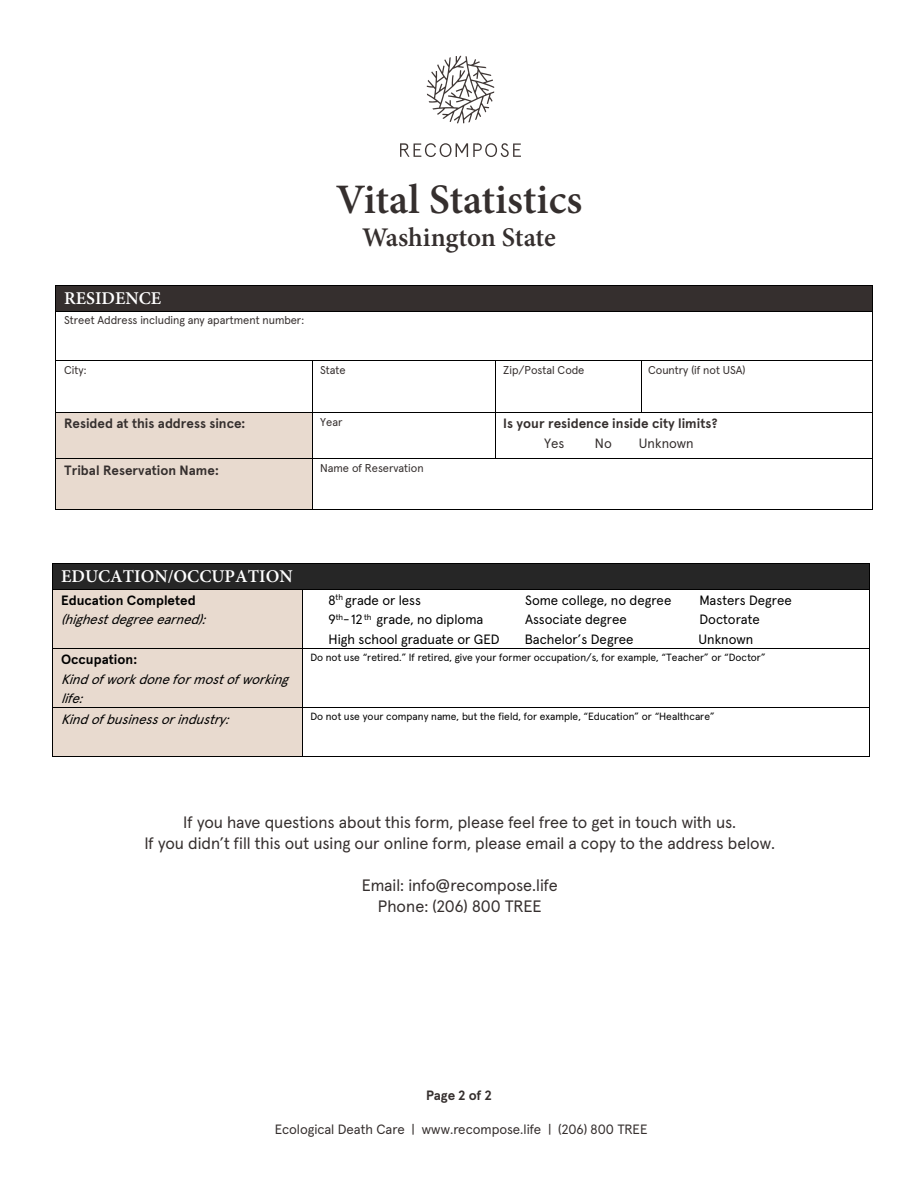
<style>
.page{position:relative;width:918px;height:1188px;background:#fff}
.page>*{position:absolute;margin:0;border:0;box-sizing:border-box;transform-origin:0 0}
.t1{font:600 42px "Minion Pro";color:#352f2e}
.t2{font:600 27px "Minion Pro";letter-spacing:-.01em;color:#352f2e}
.t3{font:600 18px "Minion Pro";color:#fff}
.t4{font:16.5px/21px "Apercu";color:#352f2e;text-align:center}
.t5{font:13.5px "Apercu";color:#000}
.t6{font:700 13.5px "Apercu";color:#352f2e}
.t7{font:italic 13.5px/19.4px "Apercu";color:#000}
.t8{font:13.5px "Apercu";color:#352f2e}
.t9{font:700 13.5px "Apercu";color:#000}
.t10{font:11.4px "Apercu";color:#352f2e}
.t11{font:10.5px "Apercu";letter-spacing:.005em;color:#000}
</style>
<div class="page">
<svg style="left:427px;top:56px;width:67px;height:67px"></svg>
<svg style="left:400px;top:143px;width:121px;height:14px"></svg>
<div style="left:56px;top:412px;width:256px;height:98px;background:#e8dacf"></div>
<div style="left:52px;top:588px;width:251px;height:168px;background:#e8dacf"></div>
<div style="left:64px;top:286px;width:800px;height:25px;background:#352f2e"></div>
<hr style="left:56px;top:285px;width:816px;height:1px;background:#000">
<svg style="left:56px;top:286px;width:1px;height:25px"></svg>
<hr style="left:56px;top:311px;width:816px;height:1px;background:#000">
<svg style="left:872px;top:285px;width:1px;height:26px"></svg>
<hr style="left:56px;top:311px;width:1px;height:49px;background:#000">
<hr style="left:872px;top:311px;width:1px;height:49px;background:#000">
<hr style="left:56px;top:360px;width:256px;height:1px;background:#000">
<hr style="left:312px;top:360px;width:183px;height:1px;background:#000">
<hr style="left:496px;top:360px;width:135px;height:1px;background:#000">
<hr style="left:631px;top:360px;width:241px;height:1px;background:#000">
<hr style="left:56px;top:361px;width:1px;height:51px;background:#000">
<hr style="left:312px;top:361px;width:1px;height:51px;background:#000">
<hr style="left:495px;top:361px;width:1px;height:51px;background:#000">
<hr style="left:641px;top:361px;width:1px;height:51px;background:#000">
<hr style="left:872px;top:361px;width:1px;height:51px;background:#000">
<hr style="left:56px;top:412px;width:256px;height:1px;background:#000">
<hr style="left:312px;top:412px;width:183px;height:1px;background:#000">
<hr style="left:496px;top:412px;width:135px;height:1px;background:#000">
<hr style="left:631px;top:412px;width:241px;height:1px;background:#000">
<hr style="left:56px;top:413px;width:1px;height:45px;background:#000">
<hr style="left:312px;top:413px;width:1px;height:45px;background:#000">
<hr style="left:495px;top:413px;width:1px;height:45px;background:#000">
<hr style="left:872px;top:413px;width:1px;height:45px;background:#000">
<hr style="left:56px;top:458px;width:256px;height:1px;background:#000">
<hr style="left:312px;top:458px;width:183px;height:1px;background:#000">
<hr style="left:496px;top:458px;width:376px;height:1px;background:#000">
<hr style="left:56px;top:459px;width:1px;height:50px;background:#000">
<hr style="left:56px;top:509px;width:256px;height:1px;background:#000">
<hr style="left:312px;top:459px;width:1px;height:50px;background:#000">
<hr style="left:312px;top:509px;width:560px;height:1px;background:#000">
<hr style="left:872px;top:459px;width:1px;height:50px;background:#000">
<div style="left:61px;top:564px;width:800px;height:25px;background:#262626"></div>
<hr style="left:53px;top:563px;width:816px;height:1px;background:#000">
<svg style="left:53px;top:564px;width:1px;height:25px"></svg>
<hr style="left:53px;top:589px;width:249px;height:1px;background:#000">
<hr style="left:303px;top:589px;width:566px;height:1px;background:#000">
<svg style="left:869px;top:563px;width:1px;height:27px"></svg>
<hr style="left:53px;top:590px;width:1px;height:58px;background:#000">
<hr style="left:302px;top:590px;width:1px;height:58px;background:#000">
<hr style="left:869px;top:590px;width:1px;height:58px;background:#000">
<hr style="left:53px;top:648px;width:249px;height:1px;background:#000">
<hr style="left:303px;top:648px;width:566px;height:1px;background:#000">
<hr style="left:53px;top:649px;width:1px;height:59px;background:#000">
<hr style="left:302px;top:649px;width:1px;height:59px;background:#000">
<hr style="left:869px;top:649px;width:1px;height:59px;background:#000">
<hr style="left:53px;top:708px;width:249px;height:1px;background:#000">
<hr style="left:303px;top:708px;width:566px;height:1px;background:#000">
<hr style="left:53px;top:708px;width:1px;height:48px;background:#000">
<hr style="left:53px;top:756px;width:249px;height:1px;background:#000">
<hr style="left:302px;top:708px;width:1px;height:48px;background:#000">
<hr style="left:303px;top:756px;width:566px;height:1px;background:#000">
<hr style="left:869px;top:708px;width:1px;height:48px;background:#000">
<h1 class="t1" style="left:336px;top:171px;width:248px">Vital Statistics</h1>
<h2 class="t2" style="left:362px;top:219px;width:195px">Washington State</h2>
<p class="t3" style="left:64px;top:286px;width:99px">RESIDENCE</p>
<p class="t10" style="left:64px;top:311px;width:242px">Street Address including any apartment number:</p>
<p class="t10" style="left:64px;top:361px;width:24px">City:</p>
<p class="t10" style="left:320px;top:361px;width:27px">State</p>
<p class="t10" style="left:503px;top:361px;width:83px">Zip/Postal Code</p>
<p class="t10" style="left:648px;top:361px;width:99px">Country (if not USA)</p>
<p class="t6" style="left:64px;top:413px;width:183px">Resided at this address since:</p>
<p class="t10" style="left:320px;top:413px;width:24px">Year</p>
<p class="t6" style="left:503px;top:413px;width:216px">Is your residence inside city limits?</p>
<p class="t8" style="left:544px;top:433px;width:22px">Yes</p>
<p class="t8" style="left:595px;top:433px;width:18px">No</p>
<p class="t8" style="left:639px;top:433px;width:56px">Unknown</p>
<p class="t6" style="left:64px;top:459px;width:156px">Tribal Reservation Name:</p>
<p class="t10" style="left:320px;top:459px;width:105px">Name of Reservation</p>
<p class="t3" style="left:61px;top:564px;width:233px">EDUCATION/OCCUPATION</p>
<p class="t9" style="left:61px;top:590px;width:136px">Education Completed</p>
<p class="t7" style="left:61px;top:609px;width:151px">(highestdegreeearned):</p>
<p class="t9" style="left:61px;top:649px;width:78px">Occupation:</p>
<p class="t7" style="left:61px;top:668px;width:234px">Kindofworkdoneformostofworking life:</p>
<p class="t5" style="left:328px;top:590px;width:94px">8<sup>th</sup> grade or less</p>
<p class="t5" style="left:525px;top:590px;width:148px">Some college, no degree</p>
<p class="t5" style="left:699px;top:590px;width:94px">Masters Degree</p>
<p class="t5" style="left:329px;top:609px;width:156px">9<sup>th</sup>-12 <sup>th</sup> grade, no diploma</p>
<p class="t5" style="left:525px;top:609px;width:103px">Associate degree</p>
<p class="t5" style="left:699px;top:609px;width:62px">Doctorate</p>
<p class="t5" style="left:329px;top:629px;width:173px">High school graduate or GED</p>
<p class="t5" style="left:525px;top:629px;width:110px">Bachelor’s Degree</p>
<p class="t5" style="left:699px;top:629px;width:56px">Unknown</p>
<p class="t11" style="left:310px;top:649px;width:457px">Do not use “retired.” If retired, give your former occupation/s, for example, “Teacher” or “Doctor”</p>
<p class="t7" style="left:61px;top:708px;width:175px">Kindofbusinessorindustry:</p>
<p class="t11" style="left:310px;top:708px;width:406px">Do not use your company name, but the field, for example, “Education” or “Healthcare”</p>
<p class="t4" style="left:144px;top:810px;width:632px">If you have questions about this form, please feel free to get in touch with us.<br>If you didn’t fill this out using our online form, please email a copy to the address below.</p>
<p class="t4" style="left:362px;top:873px;width:198px">Email: info@recompose.life<br>Phone: (206) 800 TREE</p>
<p class="t6" style="left:426px;top:1085px;width:67px">Page 2 of 2</p>
<p class="t8" style="left:275px;top:1119px;width:374px">Ecological Death Care | www.recompose.life | (206) 800 TREE</p>
</div>
